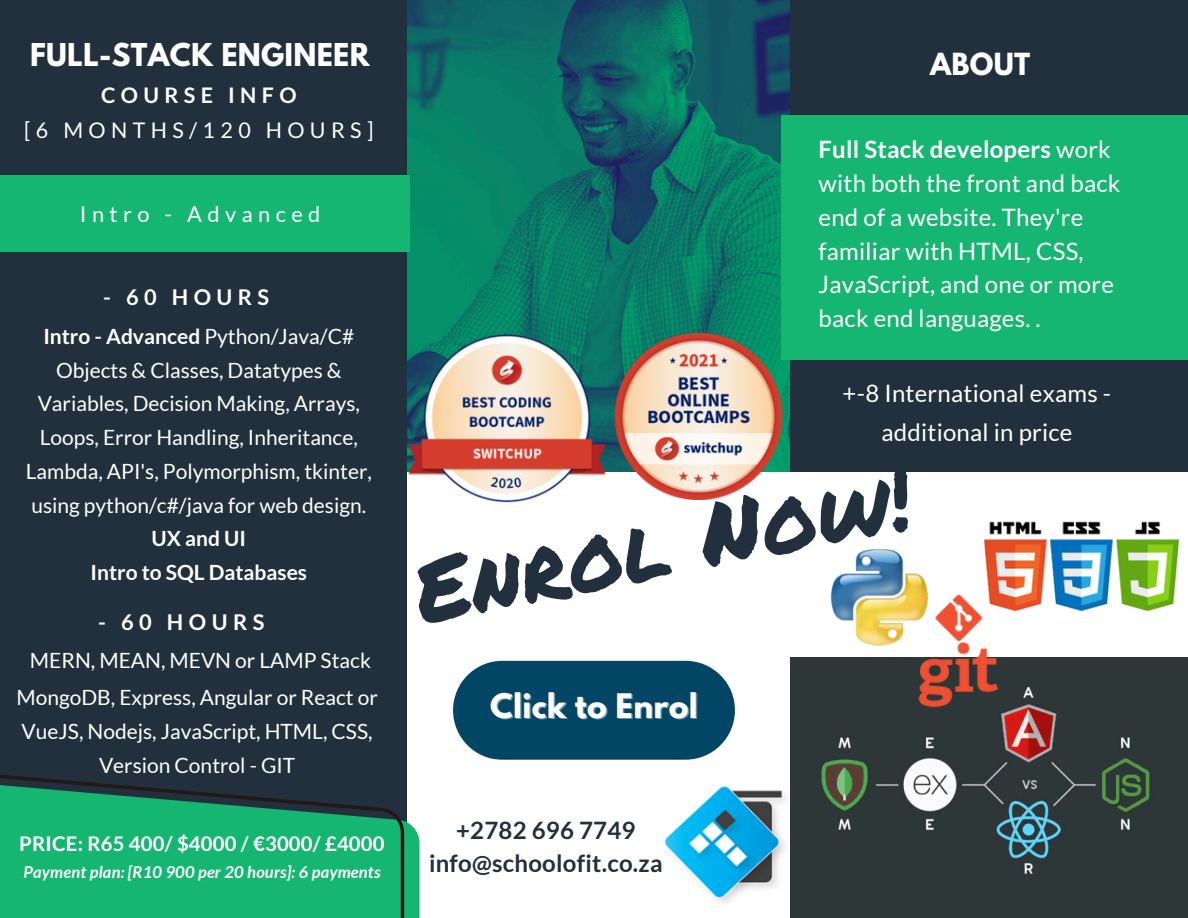
<style>
.page{position:relative;width:1188px;height:918px;background:#fff}
.page>*{position:absolute;margin:0;border:0;box-sizing:border-box;transform-origin:0 0}
.t1{font:89.1px "Permanent Marker";color:#21303c}
.t2{font:700 30px "League Spartan";letter-spacing:.01em;color:#fff}
.t3{font:700 27.9px "League Spartan";letter-spacing:.01em;color:#fff}
.t4{font:700 27px "League Spartan";letter-spacing:.01em;color:#fff}
.t5{font:24px/33.8px "Lato";letter-spacing:.01em;color:#fff}
.t6{font:700 24px/32.7px "Lato";letter-spacing:.01em;color:#21303c;text-align:center}
.t7{font:700 23.25px "Lato";letter-spacing:.01em;color:#fff}
.t8{font:700 21.75px "Lato";letter-spacing:.25em;color:#fff}
.t9{font:21.75px "Lato";letter-spacing:.25em;color:#fff}
.t10{font:21.45px "Lato";letter-spacing:.25em;color:#fff}
.t11{font:700 21.45px "Lato";letter-spacing:.25em;color:#fff}
.t12{font:21px/33.8px "Lato";color:#fff;text-align:center}
.t13{font:700 21px "Lato";color:#fff}
.t14{font:700 20.25px "Lato";letter-spacing:.01em;color:#fff}
.t15{font:italic 700 16.5px "Lato";letter-spacing:.01em;color:#fff}
.s1{font-weight:400}
.s2{font-weight:700}
</style>
<div class="page">
<img style="left:406px;top:0;width:384px;height:333px">
<div style="left:0;top:0;width:406px;height:918px;background:#21303c"></div>
<svg style="left:404px;top:782px;width:16px;height:136px;fill:#15b572"></svg>
<svg style="left:0;top:774px;width:404px;height:144px;fill:#15b572"></svg>
<img style="left:664px;top:786px;width:123px;height:117px">
<div style="left:790px;top:0;width:398px;height:472px;background:#21303c"></div>
<img style="left:819px;top:549px;width:109px;height:109px">
<img style="left:406px;top:333px;width:188px;height:170px">
<img style="left:594px;top:333px;width:208px;height:167px">
<img style="left:790px;top:658px;width:398px;height:260px">
<img style="left:985px;top:521px;width:193px;height:91px">
<div style="left:781px;top:115px;width:407px;height:244px;background:#15b572"></div>
<div style="left:453px;top:661px;width:282px;height:99px;background:#034564;border-radius:49px"></div>
<div style="left:0;top:175px;width:410px;height:77px;background:#15b572"></div>
<img style="left:899px;top:591px;width:119px;height:119px">
<p class="t3" style="left:30px;top:41px;width:341px">FULL-STACK ENGINEER</p>
<p class="t4" style="left:930px;top:51px;width:102px">ABOUT</p>
<p class="t11" style="left:101px;top:82px;width:197px">COURSE INFO</p>
<p class="t10" style="left:24px;top:117px;width:351px">[6 MONTHS/120 HOURS]</p>
<p class="t9" style="left:80px;top:201px;width:242px">Intro - Advanced</p>
<p class="t8" style="left:103px;top:283px;width:168px">- 60 HOURS</p>
<h4 class="t13" style="left:43px;top:323px;width:312px">Intro - Advanced <span class="s1">Python/Java/C#</span></h4>
<p class="t12" style="left:26px;top:353px;width:348px">Objects &amp; Classes, Datatypes &amp; Variables, Decision Making, Arrays, Loops, Error Handling, Inheritance, Lambda, API's, Polymorphism, tkinter, using python/c#/java for web design.</p>
<p class="t13" style="left:152px;top:526px;width:96px">UX and UI</p>
<p class="t13" style="left:91px;top:559px;width:218px">Intro to SQL Databases</p>
<p class="t8" style="left:98px;top:608px;width:168px">- 60 HOURS</p>
<p class="t12" style="left:30px;top:643px;width:343px">MERN, MEAN, MEVN or LAMP Stack</p>
<p class="t12" style="left:16px;top:680px;width:363px">MongoDB, Express, Angular or React or<br>VueJS, Nodejs, JavaScript, HTML, CSS,<br>Version Control - GIT</p>
<h1 class="t14" style="left:19px;top:831px;width:367px">PRICE: R65 400/ $4000 / €3000/ £4000</h1>
<p class="t15" style="left:23px;top:862px;width:358px">Payment plan: [R10 900 per 20 hours]: 6 payments</p>
<p class="t7" style="left:33px;top:833px;width:343px">PRICE: R45 600 / $3000 / €2580</p>
<h2 class="t13" style="left:35px;top:871px;width:339px">[R7600 / $500 / €430 per 20 hours ]</h2>
<h5 class="t5" style="left:819px;top:132px;width:304px"><span class="s2">Full Stack developers</span> work with both the front and back end of a website. They're familiar with HTML, CSS,<br>JavaScript, and one or more back end languages. .</h5>
<p class="t5" style="left:843px;top:374px;width:270px;line-height:38.2px;text-align:center">+-8 International exams - additional in price</p>
<p class="t1" style="left:403px;top:527px;width:506px;rotate:-11deg">Enrol Now!</p>
<h5 class="t2" style="left:490px;top:691px;width:209px">Click to Enrol</h5>
<p class="t6" style="left:429px;top:813px;width:235px">+2782 696 7749 info@schoolofit.co.za</p>
</div>
